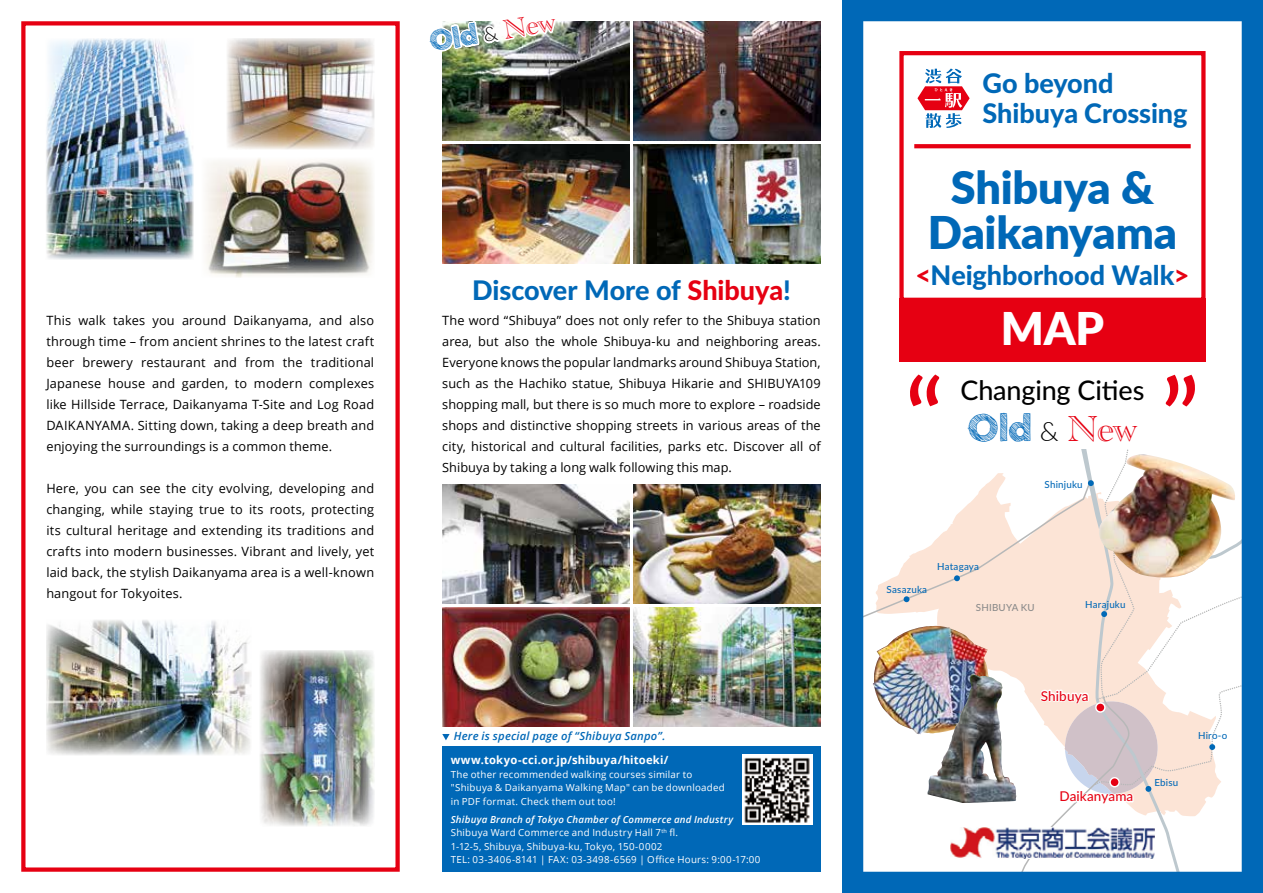
<style>
.page{position:relative;width:1263px;height:893px;background:#fff}
.page>*{position:absolute;margin:0;border:0;box-sizing:border-box;transform-origin:0 0}
.t1{font:900 45px/45px "Lato";letter-spacing:-.005em;color:#0068b7;text-align:center}
.t2{font:900 45px "Lato";color:#fff}
.t3{font:37.5px "Folktale";color:#0068b7}
.t4{font:28.2px "Folktale";color:#0068b7}
.t5{font:800 27px/30px "Lato";letter-spacing:-.005em;color:#0068b7}
.t6{font:500 27px "Lato";letter-spacing:-.005em;color:#000}
.t7{font:500 13.5px "Lato";letter-spacing:.01em;color:#e60012}
.t8{font:12.75px/21px "Open Sans";letter-spacing:.01em;color:#000;text-align:justify}
.t9{font:700 11.25px "Open Sans";letter-spacing:.015em;color:#fff}
.t10{font:italic 600 11.25px "Open Sans";letter-spacing:.02em;color:#0068b7}
.t11{font:9.75px/13.5px "Open Sans";letter-spacing:.025em;color:#fff}
.t12{font:500 9.75px "Lato";letter-spacing:.02em;color:#0068b7}
.t13{font:500 9.75px "Lato";letter-spacing:.02em;color:#898989}
.s1{font-family:"Lato";font-weight:300;font-size:20.25px;color:#000}
.s2{font-family:"Academy Engraved Let Plain";color:#e60012}
.s3{color:#e60012}
.s4{font-weight:600;font-style:italic}
.s5{font-family:"Lato";font-weight:300;font-size:27px;color:#000}
</style>
<div class="page">
<svg style="left:842px;top:0;width:421px;height:893px"></svg>
<div style="left:899px;top:298px;width:306px;height:64px;background:#e60012"></div>
<div style="left:899px;top:51px;width:306px;height:251px;background:#fff;border:4px solid #e60012"></div>
<svg style="left:914px;top:144px;width:277px;height:4px"></svg>
<img style="left:950px;top:828px;width:205px;height:31px">
<svg style="left:910px;top:374px;width:29px;height:32px"></svg>
<svg style="left:1166px;top:375px;width:29px;height:32px"></svg>
<img style="left:1098px;top:454px;width:137px;height:125px">
<img style="left:872px;top:626px;width:117px;height:108px">
<img style="left:927px;top:674px;width:89px;height:129px">
<img style="left:442px;top:21px;width:187px;height:119px">
<img style="left:634px;top:21px;width:187px;height:119px">
<img style="left:442px;top:145px;width:187px;height:119px">
<img style="left:634px;top:145px;width:187px;height:119px">
<img style="left:442px;top:484px;width:187px;height:119px">
<img style="left:634px;top:484px;width:187px;height:119px">
<img style="left:442px;top:608px;width:187px;height:119px">
<img style="left:634px;top:608px;width:187px;height:119px">
<svg style="left:442px;top:734px;width:8px;height:6px"></svg>
<div style="left:442px;top:746px;width:379px;height:126px;background:#0068b7"></div>
<img style="left:742px;top:755px;width:70px;height:69px">
<div style="left:21px;top:21px;width:379px;height:851px;border:4px solid #e60012"></div>
<img style="left:260px;top:650px;width:114px;height:176px">
<img style="left:227px;top:38px;width:147px;height:111px">
<img style="left:46px;top:620px;width:205px;height:135px">
<img style="left:46px;top:38px;width:147px;height:221px">
<img style="left:206px;top:158px;width:167px;height:119px">
<svg style="left:917px;top:68px;width:53px;height:60px"></svg>
<img style="left:305px;top:21px;width:279px;height:83px">
<h3 class="t4" style="left:428px;top:29px;width:129px;rotate:-9deg">Old <span class="s1">&amp;</span> <span class="s2">New</span></h3>
<p class="t8" style="left:46px;top:309px;width:329px">This walk takes you around Daikanyama, and also through time – from ancient shrines to the latest craft beer brewery restaurant and from the traditional Japanese house and garden, to modern complexes like Hillside Terrace, Daikanyama T-Site and Log Road DAIKANYAMA. Sitting down, taking a deep breath and enjoying the surroundings is a common theme.</p>
<p class="t8" style="left:46px;top:477px;width:329px">Here, you can see the city evolving, developing and changing, while staying true to its roots, protecting its cultural heritage and extending its traditions and crafts into modern businesses. Vibrant and lively, yet laid back, the stylish Daikanyama area is a well-known hangout for Tokyoites.</p>
<h3 class="t5" style="left:472px;top:274px;width:320px">Discover More of <span class="s3">Shibuya</span>!</h3>
<p class="t8" style="left:442px;top:309px;width:380px">The word “Shibuya” does not only refer to the Shibuya station area, but also the whole Shibuya-ku and neighboring areas.<br>Everyone knows the popular landmarks around Shibuya Station, such as the Hachiko statue, Shibuya Hikarie and SHIBUYA109 shopping mall, but there is so much more to explore – roadside shops and distinctive shopping streets in various areas of the city, historical and cultural facilities, parks etc. Discover all of Shibuya by taking a long walk following this map.</p>
<p class="t10" style="left:454px;top:729px;width:213px">Here is special page of “Shibuya Sanpo”.</p>
<p class="t9" style="left:451px;top:752px;width:219px">www.tokyo-cci.or.jp/shibuya/hitoeki/</p>
<p class="t11" style="left:451px;top:767px;width:276px">The other recommended walking courses similar to "Shibuya &amp; Daikanyama Walking Map" can be downloaded in PDF format. Check them out too!</p>
<p class="t11" style="left:451px;top:812px;width:311px"><span class="s4">Shibuya Branch of Tokyo Chamber of Commerce and Industry </span>Shibuya Ward Commerce and Industry Hall 7<sup>th</sup> fl.<br>1-12-5, Shibuya, Shibuya-ku, Tokyo, 150-0002<br>TEL: 03-3406-8141 | FAX: 03-3498-6569 | Office Hours: 9:00-17:00</p>
<h3 class="t5" style="left:982px;top:67px;width:207px">Go beyond<br>Shibuya Crossing</h3>
<h1 class="t1" style="left:928px;top:163px;width:251px">Shibuya &amp;<br>Daikanyama</h1>
<h3 class="t5" style="left:916px;top:259px;width:275px"><span class="s3">&lt;</span>Neighborhood Walk<span class="s3">&gt;</span></h3>
<h1 class="t2" style="left:1001px;top:295px;width:105px">MAP</h1>
<h3 class="t6" style="left:960px;top:371px;width:185px">Changing Cities</h3>
<h2 class="t3" style="left:968px;top:411px;width:171px">Old <span class="s5">&amp;</span> <span class="s2">New</span></h2>
<p class="t12" style="left:1044px;top:477px;width:40px">Shinjuku</p>
<p class="t12" style="left:887px;top:582px;width:42px">Sasazuka</p>
<p class="t12" style="left:937px;top:559px;width:43px">Hatagaya</p>
<p class="t13" style="left:976px;top:600px;width:60px">SHIBUYA KU</p>
<p class="t12" style="left:1085px;top:597px;width:42px">Harajuku</p>
<p class="t7" style="left:1041px;top:686px;width:49px">Shibuya</p>
<p class="t7" style="left:1059px;top:787px;width:75px">Daikanyama</p>
<p class="t12" style="left:1154px;top:775px;width:25px">Ebisu</p>
<p class="t12" style="left:1198px;top:729px;width:31px">Hiro-o</p>
</div>
